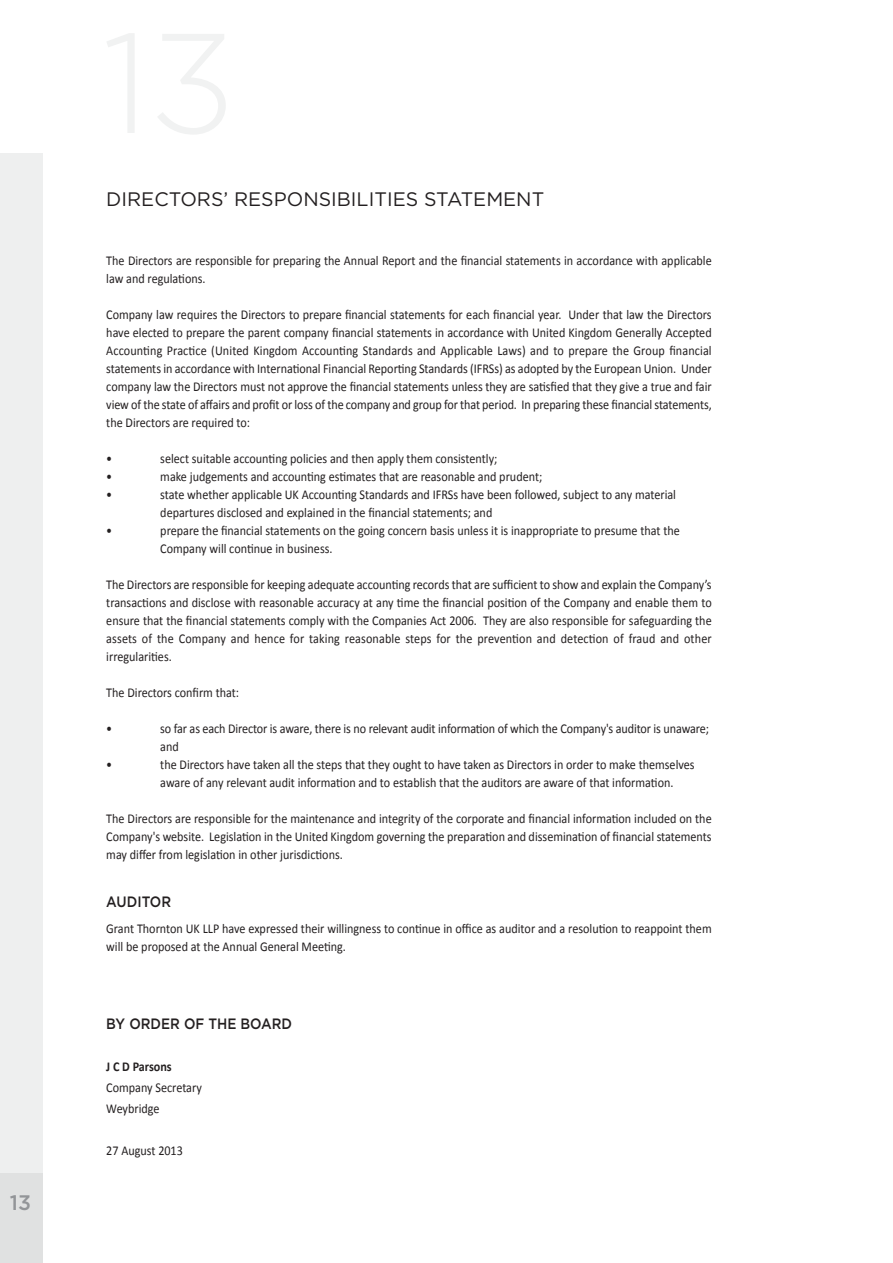
<style>
.page{position:relative;width:893px;height:1263px;background:#fff}
.page>*{position:absolute;margin:0;border:0;box-sizing:border-box;transform-origin:0 0}
.t1{font:500 21px "Gotham";color:#939598}
.t2{font:19.5px "Gotham";color:#231f20}
.t3{font:500 15px "Gotham";color:#231f20;scale:.9 1}
.t4{font:13.5px/18px "Calibri";color:#231f20;scale:.9 1}
.t5{font:700 13.5px "Calibri";color:#231f20;scale:.9 1}
</style>
<div class="page">
<div style="left:0;top:153px;width:43px;height:1110px;background:#eeefef"></div>
<div style="left:0;top:1174px;width:43px;height:89px;background:#e0e1e1"></div>
<h1 class="t1" style="left:10px;top:1190px;width:23px">13</h1>
<h2 class="t2" style="left:106px;top:187px;width:440px">DIRECTORS’ RESPONSIBILITIES STATEMENT</h2>
<p class="t4" style="left:106px;top:252px;width:674px">The Directors are responsible for preparing the Annual Report and the financial statements in accordance with applicable law and regulations.</p>
<p class="t4" style="left:106px;top:306px;width:674px;text-align:justify">Company law requires the Directors to prepare financial statements for each financial year. Under that law the Directors have elected to prepare the parent company financial statements in accordance with United Kingdom Generally Accepted Accounting Practice (United Kingdom Accounting Standards and Applicable Laws) and to prepare the Group financial statements in accordance with International Financial Reporting Standards (IFRSs) as adopted by the European Union. Under company law the Directors must not approve the financial statements unless they are satisfied that they give a true and fair view of the state of affairs and profit or loss of the company and group for that period. In preparing these financial statements, the Directors are required to:</p>
<p class="t4" style="left:106px;top:450px;width:8px">•</p>
<p class="t4" style="left:160px;top:450px;width:376px">select suitable accounting policies and then apply them consistently;</p>
<p class="t4" style="left:106px;top:468px;width:8px">•</p>
<p class="t4" style="left:160px;top:468px;width:426px">make judgements and accounting estimates that are reasonable and prudent;</p>
<p class="t4" style="left:106px;top:486px;width:8px">•</p>
<p class="t4" style="left:160px;top:486px;width:575px">state whether applicable UK Accounting Standards and IFRSs have been followed, subject to any material departures disclosed and explained in the financial statements; and</p>
<p class="t4" style="left:106px;top:522px;width:8px">•</p>
<p class="t4" style="left:160px;top:522px;width:579px">prepare the financial statements on the going concern basis unless it is inappropriate to presume that the<br>Company will continue in business.</p>
<p class="t4" style="left:106px;top:576px;width:674px;text-align:justify">The Directors are responsible for keeping adequate accounting records that are sufficient to show and explain the Company’s transactions and disclose with reasonable accuracy at any time the financial position of the Company and enable them to ensure that the financial statements comply with the Companies Act 2006. They are also responsible for safeguarding the assets of the Company and hence for taking reasonable steps for the prevention and detection of fraud and other irregularities.</p>
<p class="t4" style="left:106px;top:684px;width:149px">The Directors confirm that:</p>
<p class="t4" style="left:106px;top:720px;width:8px">•</p>
<p class="t4" style="left:160px;top:720px;width:611px">so far as each Director is aware, there is no relevant audit information of which the Company's auditor is unaware; and</p>
<p class="t4" style="left:106px;top:756px;width:8px">•</p>
<p class="t4" style="left:160px;top:756px;width:595px">the Directors have taken all the steps that they ought to have taken as Directors in order to make themselves aware of any relevant audit information and to establish that the auditors are aware of that information.</p>
<p class="t4" style="left:106px;top:810px;width:674px;text-align:justify">The Directors are responsible for the maintenance and integrity of the corporate and financial information included on the Company's website. Legislation in the United Kingdom governing the preparation and dissemination of financial statements may differ from legislation in other jurisdictions.</p>
<p class="t3" style="left:106px;top:893px;width:74px">AUDITOR</p>
<p class="t4" style="left:106px;top:919px;width:674px">Grant Thornton UK LLP have expressed their willingness to continue in office as auditor and a resolution to reappoint them will be proposed at the Annual General Meeting.</p>
<p class="t3" style="left:106px;top:1015px;width:208px">BY ORDER OF THE BOARD</p>
<p class="t5" style="left:106px;top:1058px;width:74px">J C D Parsons</p>
<p class="t4" style="left:106px;top:1077px;width:108px;line-height:21px">Company Secretary<br>Weybridge</p>
<p class="t4" style="left:106px;top:1141px;width:87px">27 August 2013</p>
</div>
